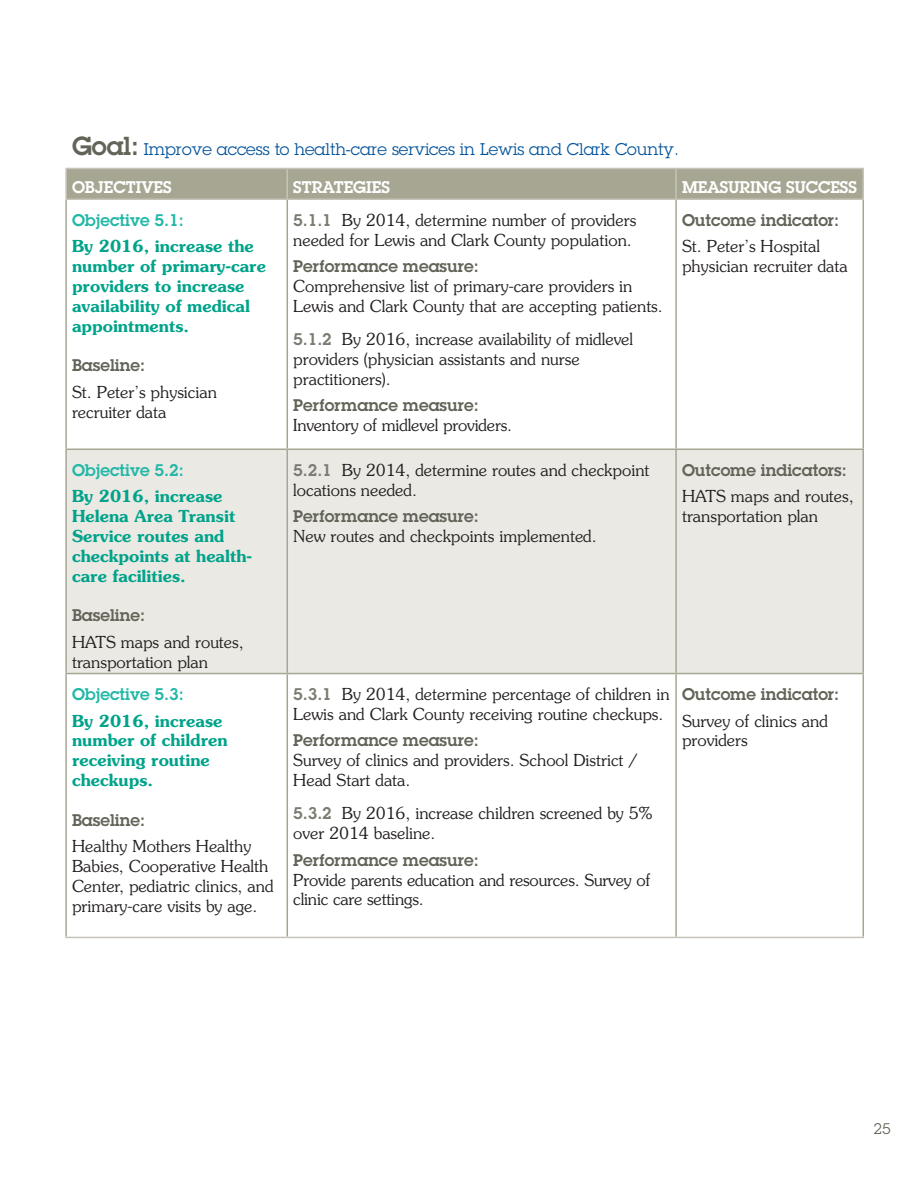
<style>
.page{position:relative;width:918px;height:1188px;background:#fff}
.page>*{position:absolute;margin:0;border:0;box-sizing:border-box;transform-origin:0 0}
.Body{font:300 16.5px/19.8px "Souvenir";color:#231f20}
.Body-2{font:600 16.5px/19.8px "Souvenir";color:#00a38a}
.Body-3{font:600 16.5px "Lubalin Graph";color:#626458}
.Bullets{font:300 16.5px/19.8px "Souvenir";color:#231f20}
.Body-4{font:16.5px "Lubalin Graph";color:#01529a}
.Body-5{font:600 16.5px "Lubalin Graph";color:#22b8a7}
.Body-6{font:600 16.5px "Lubalin Graph";color:#fff}
.t1{font:15px "Lubalin Graph";color:#626458}
.s1{font-weight:600;font-size:25.5px;color:#626458}
.s2{font-family:"Lubalin Graph";font-weight:600;color:#7b7b71}
</style>
<div class="page">
<div style="left:67px;top:169px;width:795px;height:30px;background:#a7a693"></div>
<div style="left:67px;top:450px;width:795px;height:223px;background:#eae9e4"></div>
<hr style="left:65px;top:200px;width:2px;height:249px;background:#a7a693">
<hr style="left:287px;top:200px;width:1px;height:249px;background:#a7a693">
<hr style="left:675px;top:200px;width:2px;height:249px;background:#a7a693">
<hr style="left:862px;top:200px;width:2px;height:249px;background:#a7a693">
<hr style="left:65px;top:449px;width:222px;height:1px;background:#a7a693">
<hr style="left:65px;top:450px;width:2px;height:223px;background:#a7a693">
<hr style="left:287px;top:449px;width:389px;height:1px;background:#a7a693">
<hr style="left:287px;top:450px;width:1px;height:223px;background:#a7a693">
<hr style="left:676px;top:449px;width:188px;height:1px;background:#a7a693">
<hr style="left:675px;top:450px;width:2px;height:223px;background:#a7a693">
<hr style="left:862px;top:450px;width:2px;height:223px;background:#a7a693">
<hr style="left:65px;top:673px;width:222px;height:1px;background:#a7a693">
<hr style="left:65px;top:674px;width:2px;height:263px;background:#a7a693">
<hr style="left:287px;top:673px;width:389px;height:1px;background:#a7a693">
<hr style="left:287px;top:674px;width:1px;height:263px;background:#a7a693">
<hr style="left:676px;top:673px;width:188px;height:1px;background:#a7a693">
<hr style="left:675px;top:674px;width:2px;height:263px;background:#a7a693">
<hr style="left:862px;top:674px;width:2px;height:263px;background:#a7a693">
<hr style="left:65px;top:168px;width:222px;height:1px;background:#c6c4b8">
<hr style="left:65px;top:169px;width:2px;height:30px;background:#c6c4b8">
<hr style="left:287px;top:168px;width:389px;height:1px;background:#c6c4b8">
<hr style="left:287px;top:169px;width:1px;height:30px;background:#c6c4b8">
<hr style="left:676px;top:168px;width:188px;height:1px;background:#c6c4b8">
<hr style="left:675px;top:169px;width:2px;height:30px;background:#c6c4b8">
<hr style="left:862px;top:169px;width:2px;height:30px;background:#c6c4b8">
<hr style="left:65px;top:199px;width:222px;height:1px;background:#c6c4b8">
<hr style="left:287px;top:199px;width:389px;height:1px;background:#c6c4b8">
<hr style="left:676px;top:199px;width:188px;height:1px;background:#c6c4b8">
<hr style="left:65px;top:937px;width:222px;height:1px;background:#c6c4b8">
<hr style="left:287px;top:937px;width:389px;height:1px;background:#c6c4b8">
<hr style="left:676px;top:937px;width:188px;height:1px;background:#c6c4b8">
<p class="Body-4" style="left:72px;top:139px;width:609px"><span class="s1">Goal:</span> Improve access to health-care services in Lewis and Clark County.</p>
<p class="Body-6" style="left:72px;top:176px;width:101px">OBJECTIVES</p>
<p class="Body-6" style="left:293px;top:176px;width:98px">STRATEGIES</p>
<p class="Body-6" style="left:682px;top:176px;width:176px">MEASURING SUCCESS</p>
<p class="Body-5" style="left:72px;top:209px;width:113px">Objective 5.1:</p>
<p class="Body-2" style="left:72px;top:237px;width:195px">By 2016, increase the number of primary-care providers to increase availability of medical appointments.</p>
<p class="Body-3" style="left:72px;top:354px;width:74px">Baseline:</p>
<p class="Body" style="left:72px;top:382px;width:146px">St. Peter’s physician recruiter data</p>
<p class="Body" style="left:293px;top:210px;width:345px"><span class="s2">5.1.1</span> By 2014, determine number of providers needed for Lewis and Clark County population.</p>
<p class="Body-3" style="left:293px;top:255px;width:187px">Performance measure:</p>
<p class="Body" style="left:293px;top:276px;width:371px">Comprehensive list of primary-care providers in<br>Lewis and Clark County that are accepting patients.</p>
<p class="Body" style="left:293px;top:329px;width:341px"><span class="s2">5.1.2</span> By 2016, increase availability of midlevel providers (physician assistants and nurse practitioners).</p>
<p class="Body-3" style="left:293px;top:395px;width:187px">Performance measure:</p>
<p class="Body" style="left:293px;top:415px;width:220px">Inventory of midlevel providers.</p>
<p class="Body-3" style="left:682px;top:209px;width:159px">Outcome indicator:</p>
<p class="Bullets" style="left:682px;top:237px;width:167px">St. Peter’s Hospital physician recruiter data</p>
<p class="Body-5" style="left:72px;top:459px;width:113px">Objective 5.2:</p>
<p class="Body-2" style="left:72px;top:487px;width:182px">By 2016, increase<br>Helena Area Transit<br>Service routes and checkpoints at health&shy;care facilities.</p>
<p class="Body-3" style="left:72px;top:604px;width:74px">Baseline:</p>
<p class="Body" style="left:72px;top:632px;width:173px">HATS maps and routes, transportation plan</p>
<p class="Body-5" style="left:72px;top:683px;width:113px">Objective 5.3:</p>
<p class="Body-2" style="left:72px;top:711px;width:157px">By 2016, increase number of children receiving routine checkups.</p>
<p class="Body-3" style="left:72px;top:809px;width:74px">Baseline:</p>
<p class="Body" style="left:72px;top:837px;width:203px">Healthy Mothers Healthy<br>Babies, Cooperative Health<br>Center, pediatric clinics, and primary-care visits by age.</p>
<p class="Body" style="left:293px;top:460px;width:358px"><span class="s2">5.2.1</span> By 2014, determine routes and checkpoint locations needed.</p>
<p class="Body-3" style="left:293px;top:505px;width:187px">Performance measure:</p>
<p class="Body" style="left:293px;top:526px;width:305px">New routes and checkpoints implemented.</p>
<p class="Body-3" style="left:682px;top:459px;width:166px">Outcome indicators:</p>
<p class="Bullets" style="left:682px;top:487px;width:173px">HATS maps and routes, transportation plan</p>
<p class="Body" style="left:293px;top:684px;width:378px"><span class="s2">5.3.1</span> By 2014, determine percentage of children in<br>Lewis and Clark County receiving routine checkups.</p>
<p class="Body-3" style="left:293px;top:730px;width:187px">Performance measure:</p>
<p class="Body" style="left:293px;top:751px;width:345px">Survey of clinics and providers. School District /<br>Head Start data.</p>
<p class="Body" style="left:293px;top:804px;width:360px"><span class="s2">5.3.2</span> By 2016, increase children screened by 5% over 2014 baseline.</p>
<p class="Body-3" style="left:293px;top:849px;width:187px">Performance measure:</p>
<p class="Body" style="left:293px;top:870px;width:359px">Provide parents education and resources. Survey of clinic care settings.</p>
<p class="Body-3" style="left:682px;top:683px;width:159px">Outcome indicator:</p>
<p class="Bullets" style="left:682px;top:711px;width:147px">Survey of clinics and providers</p>
<p class="t1" style="left:874px;top:1119px;width:19px">25</p>
</div>
